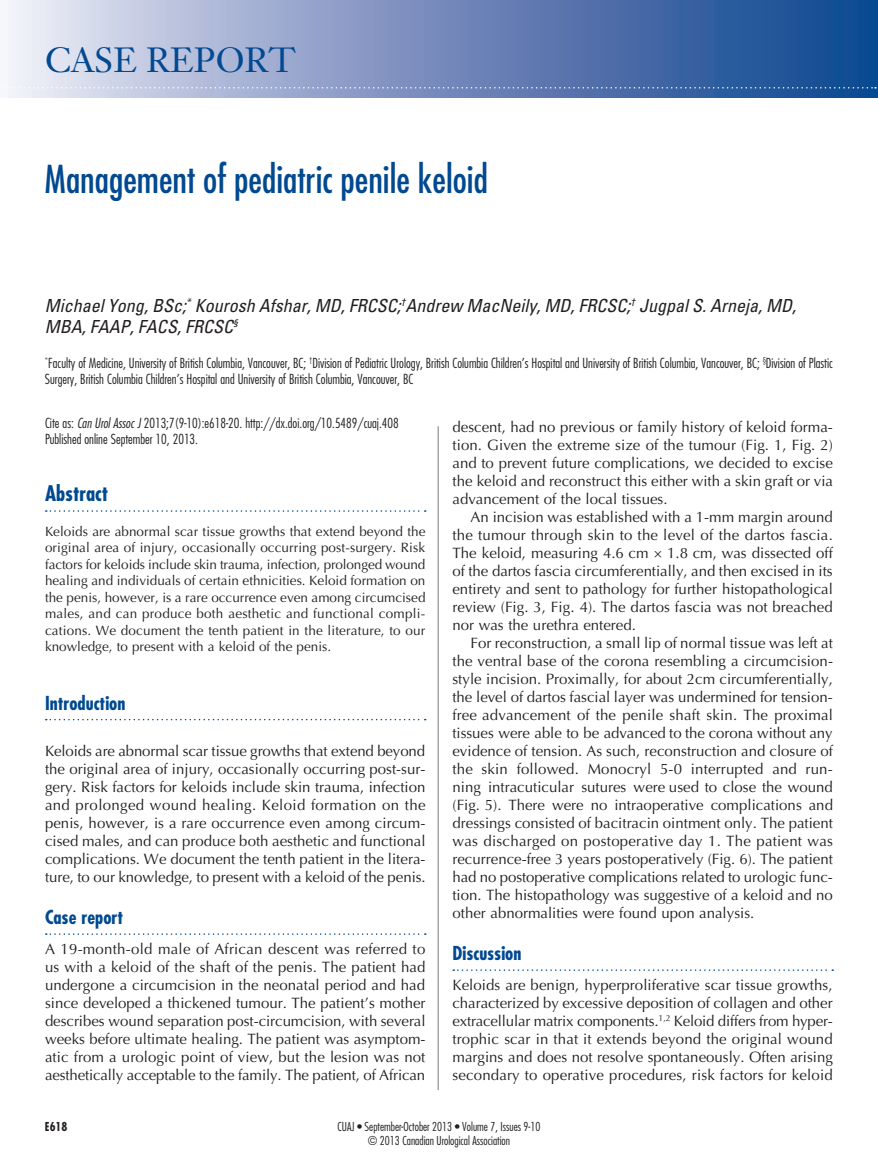
<style>
.page{position:relative;width:878px;height:1175px;background:#fff}
.page>*{position:absolute;margin:0;border:0;box-sizing:border-box;transform-origin:0 0}
.t1{font:condensed 37.5px "Futura";color:#014990}
.t2{font:34.5px "Janson Text";color:#014990}
.t3{font:700 condensed 21px "Futura";color:#014990}
.t4{font:700 condensed 18.75px "Futura";color:#014990}
.t5{font:italic condensed 18px/21px "Univers";color:#231f20}
.t6{font:15px/18px "Optima";color:#231f20;text-align:justify}
.t7{font:13.5px/16.5px "Optima";color:#231f20;text-align:justify}
.t8{font:300 condensed 13.5px/16.5px "Futura";color:#231f20}
.t9{font:300 condensed 12px/14.4px "Futura";color:#231f20;text-align:center}
.t10{font:700 condensed 12px "Futura";color:#231f20}
.s1{font-style:italic}
</style>
<div class="page">
<svg style="left:8px;top:0;width:870px;height:98px"></svg>
<svg style="left:8px;top:87px;width:867px;height:1px"></svg>
<hr style="left:437px;top:426px;width:2px;height:664px;background:#231f20">
<svg style="left:46px;top:510px;width:379px;height:2px"></svg>
<svg style="left:46px;top:719px;width:379px;height:1px"></svg>
<svg style="left:46px;top:933px;width:379px;height:1px"></svg>
<svg style="left:453px;top:969px;width:380px;height:1px"></svg>
<h2 class="t2" style="left:45px;top:38px;width:237px">CASE REPORT</h2>
<h1 class="t1" style="left:45px;top:155px;width:444px">Management of pediatric penile keloid</h1>
<p class="t5" style="left:45px;top:295px;width:752px">Michael Yong, BSc;<sup>*</sup> Kourosh Afshar, MD, FRCSC;<sup>†</sup>Andrew MacNeily, MD, FRCSC;<sup>†</sup> Jugpal S. Arneja, MD,<br>MBA, FAAP, FACS, FRCSC<sup>§</sup></p>
<p class="t8" style="left:45px;top:354px;width:789px"><sup>*</sup>Faculty of Medicine, University of British Columbia, Vancouver, BC; <sup>†</sup>Division of Pediatric Urology, British Columbia Children’s Hospital and University of British Columbia, Vancouver, BC; <sup>§</sup>Division of Plastic<br>Surgery, British Columbia Children’s Hospital and University of British Columbia, Vancouver, BC</p>
<p class="t8" style="left:45px;top:414px;width:355px">Cite as: <span class="s1">Can Urol Assoc J</span> 2013;7(9-10):e618-20. http://dx.doi.org/10.5489/cuaj.408<br>Published online September 10, 2013.</p>
<h3 class="t3" style="left:45px;top:480px;width:65px">Abstract</h3>
<p class="t7" style="left:45px;top:523px;width:382px">Keloids are abnormal scar tissue growths that extend beyond the original area of injury, occasionally occurring post-surgery. Risk factors for keloids include skin trauma, infection, prolonged wound healing and individuals of certain ethnicities. Keloid formation on the penis, however, is a rare occurrence even among circumcised males, and can produce both aesthetic and functional compli&shy;cations. We document the tenth patient in the literature, to our knowledge, to present with a keloid of the penis.</p>
<p class="t4" style="left:45px;top:691px;width:82px">Introduction</p>
<p class="t6" style="left:45px;top:742px;width:382px">Keloids are abnormal scar tissue growths that extend beyond the original area of injury, occasionally occurring post-sur&shy;gery. Risk factors for keloids include skin trauma, infection and prolonged wound healing. Keloid formation on the penis, however, is a rare occurrence even among circum&shy;cised males, and can produce both aesthetic and functional complications. We document the tenth patient in the litera&shy;ture, to our knowledge, to present with a keloid of the penis.</p>
<p class="t4" style="left:45px;top:905px;width:80px">Case report</p>
<p class="t6" style="left:45px;top:940px;width:382px">A 19-month-old male of African descent was referred to us with a keloid of the shaft of the penis. The patient had undergone a circumcision in the neonatal period and had since developed a thickened tumour. The patient’s mother describes wound separation post-circumcision, with several weeks before ultimate healing. The patient was asymptom&shy;atic from a urologic point of view, but the lesion was not aesthetically acceptable to the family. The patient, of African</p>
<p class="t6" style="left:452px;top:418px;width:382px">descent, had no previous or family history of keloid forma&shy;tion. Given the extreme size of the tumour (Fig. 1, Fig. 2) and to prevent future complications, we decided to excise the keloid and reconstruct this either with a skin graft or via advancement of the local tissues.</p>
<p class="t6" style="left:452px;top:508px;width:382px;text-indent:18px">An incision was established with a 1-mm margin around the tumour through skin to the level of the dartos fascia.<br>The keloid, measuring 4.6 cm × 1.8 cm, was dissected off of the dartos fascia circumferentially, and then excised in its entirety and sent to pathology for further histopathological review (Fig. 3, Fig. 4). The dartos fascia was not breached nor was the urethra entered.</p>
<p class="t6" style="left:452px;top:634px;width:382px;text-indent:18px">For reconstruction, a small lip of normal tissue was left at the ventral base of the corona resembling a circumcision&shy;style incision. Proximally, for about 2cm circumferentially, the level of dartos fascial layer was undermined for tension&shy;free advancement of the penile shaft skin. The proximal tissues were able to be advanced to the corona without any evidence of tension. As such, reconstruction and closure of the skin followed. Monocryl 5-0 interrupted and run&shy;ning intracuticular sutures were used to close the wound (Fig. 5). There were no intraoperative complications and dressings consisted of bacitracin ointment only. The patient was discharged on postoperative day 1. The patient was recurrence-free 3 years postoperatively (Fig. 6). The patient had no postoperative complications related to urologic func&shy;tion. The histopathology was suggestive of a keloid and no other abnormalities were found upon analysis.</p>
<p class="t4" style="left:452px;top:941px;width:70px">Discussion</p>
<p class="t6" style="left:452px;top:976px;width:382px">Keloids are benign, hyperproliferative scar tissue growths, characterized by excessive deposition of collagen and other extracellular matrix components.<sup>1,2</sup> Keloid differs from hyper&shy;trophic scar in that it extends beyond the original wound margins and does not resolve spontaneously. Often arising secondary to operative procedures, risk factors for keloid</p>
<p class="t10" style="left:45px;top:1118px;width:24px">E618</p>
<p class="t9" style="left:337px;top:1118px;width:204px">CUAJ • September-October 2013 • Volume 7, Issues 9-10 © 2013 Canadian Urological Association</p>
</div>
